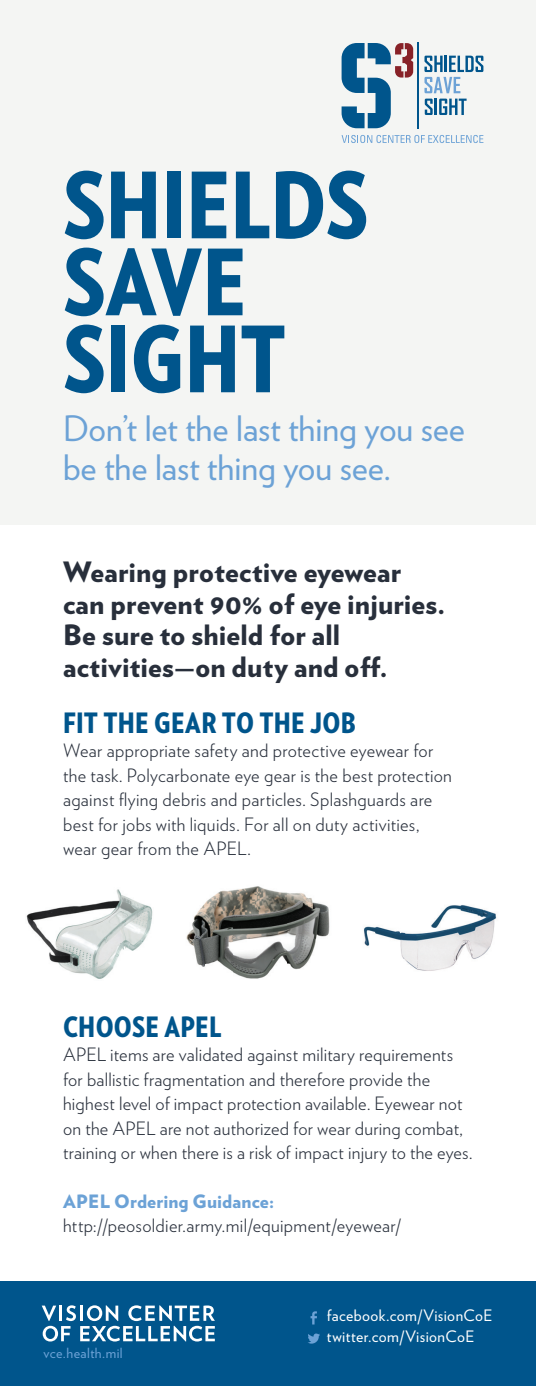
<style>
.page{position:relative;width:536px;height:1386px;background:#fff}
.page>*{position:absolute;margin:0;border:0;box-sizing:border-box;transform-origin:0 0}
.t1{font:900 91px/77px "Verlag Condensed";color:#00558c}
.t2{font:35px/38.5px "Verlag";letter-spacing:-.005em;color:#6ca2d6}
.t3{font:900 28px/31.5px "Verlag";letter-spacing:.005em;color:#282f3b}
.t4{font:900 28px "Verlag Condensed";letter-spacing:.01em;color:#00558c}
.t5{font:300 18.38px/24.5px "Verlag";letter-spacing:.015em;color:#282f3b}
.t6{font:900 18.38px "Verlag";letter-spacing:.01em;color:#6ca2d6}
.t7{font:15.75px "Verlag";letter-spacing:.025em;color:#fff}
.t8{font:14px "Verlag";letter-spacing:.03em;color:#6ca2d6}
</style>
<div class="page">
<div style="left:0;top:0;width:536px;height:524px;background:#f4f5f3"></div>
<div style="left:0;top:1281px;width:536px;height:105px;background:#00558c"></div>
<svg style="left:42px;top:1305px;width:173px;height:37px"></svg>
<hr style="left:418px;top:42px;width:1px;height:86px;background:#00558c">
<svg style="left:341px;top:43px;width:72px;height:85px"></svg>
<svg style="left:341px;top:135px;width:142px;height:8px"></svg>
<svg style="left:424px;top:99px;width:8px;height:16px"></svg>
<hr style="left:434px;top:99px;width:3px;height:16px;background:#00558c">
<svg style="left:439px;top:99px;width:27px;height:16px"></svg>
<svg style="left:424px;top:56px;width:59px;height:37px"></svg>
<img style="left:186px;top:886px;width:144px;height:93px">
<img style="left:363px;top:905px;width:134px;height:66px">
<img style="left:26px;top:889px;width:127px;height:90px">
<svg style="left:310px;top:1311px;width:7px;height:14px"></svg>
<svg style="left:308px;top:1333px;width:12px;height:11px"></svg>
<h1 class="t1" style="left:63px;top:163px;width:306px">SHIELDS<br>SAVE<br>SIGHT</h1>
<p class="t2" style="left:63px;top:408px;width:403px">Don’t let the last thing you see be the last thing you see.</p>
<h2 class="t3" style="left:63px;top:555px;width:383px">Wearing protective eyewear can prevent 90% of eye injuries.<br>Be sure to shield for all activities—on duty and off.</h2>
<h2 class="t4" style="left:63px;top:701px;width:294px">FIT THE GEAR TO THE JOB</h2>
<p class="t5" style="left:63px;top:737px;width:390px">Wear appropriate safety and protective eyewear for the task. Polycarbonate eye gear is the best protection against flying debris and particles. Splashguards are best for jobs with liquids. For all on duty activities, wear gear from the APEL.</p>
<h2 class="t4" style="left:63px;top:1005px;width:160px">CHOOSE APEL</h2>
<p class="t5" style="left:63px;top:1042px;width:411px">APEL items are validated against military requirements for ballistic fragmentation and therefore provide the highest level of impact protection available. Eyewear not on the APEL are not authorized for wear during combat, training or when there is a risk of impact injury to the eyes.</p>
<h2 class="t6" style="left:63px;top:1186px;width:212px">APEL Ordering Guidance:</h2>
<p class="t5" style="left:63px;top:1212px;width:339px">http://peosoldier.army.mil/equipment/eyewear/</p>
<p class="t7" style="left:327px;top:1304px;width:167px">facebook.com/VisionCoE</p>
<p class="t8" style="left:44px;top:1343px;width:81px">vce.health.mil</p>
<p class="t7" style="left:327px;top:1324px;width:149px">twitter.com/VisionCoE</p>
</div>
